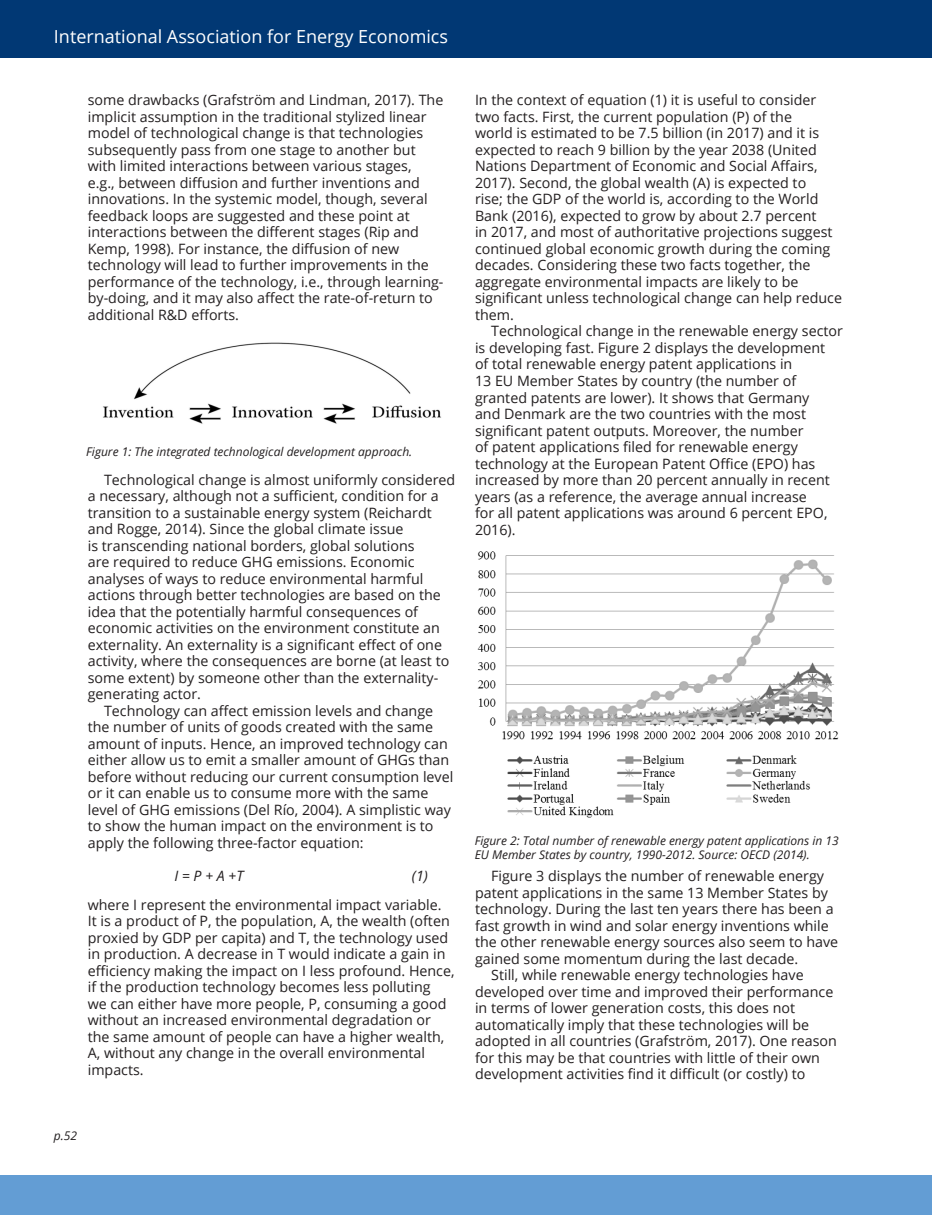
<style>
.page{position:relative;width:932px;height:1215px;background:#fff}
.page>*{position:absolute;margin:0;border:0;box-sizing:border-box;transform-origin:0 0}
.t1{font:18px "Open Sans";color:#fff}
.t2{font:14.25px/16.5px "Open Sans";color:#231f20}
.t3{font:italic 14.25px "Open Sans";color:#231f20}
.t4{font:italic 12px/14.4px "Open Sans";color:#231f20}
</style>
<div class="page">
<div style="left:0;top:1176px;width:918px;height:39px;background:#639dd4"></div>
<div style="left:0;top:1px;width:918px;height:57px;background:#013874"></div>
<div style="left:918px;top:1176px;width:14px;height:39px;background:#639dd4"></div>
<div style="left:918px;top:1px;width:14px;height:57px;background:#013874"></div>
<img style="left:103px;top:342px;width:338px;height:82px">
<img style="left:477px;top:551px;width:362px;height:267px">
<p class="t1" style="left:54px;top:25px;width:396px">International Association for Energy Economics</p>
<p class="t2" style="left:88px;top:92px;width:357px">some drawbacks (Grafström and Lindman, 2017). The implicit assumption in the traditional stylized linear model of technological change is that technologies subsequently pass from one stage to another but with limited interactions between various stages,<br>e.g., between diffusion and further inventions and innovations. In the systemic model, though, several feedback loops are suggested and these point at interactions between the different stages (Rip and Kemp, 1998). For instance, the diffusion of new technology will lead to further improvements in the performance of the technology, i.e., through learning&shy;by-doing, and it may also affect the rate-of-return to additional R&amp;D efforts.</p>
<p class="t4" style="left:86px;top:444px;width:327px">Figure 1: The integrated technological development approach.</p>
<p class="t2" style="left:104px;top:471px;width:353px">Technological change is almost uniformly considered</p>
<p class="t2" style="left:88px;top:488px;width:352px">a necessary, although not a sufficient, condition for a</p>
<p class="t2" style="left:88px;top:504px;width:345px">transition to a sustainable energy system (Reichardt</p>
<p class="t2" style="left:88px;top:521px;width:317px">and Rogge, 2014). Since the global climate issue</p>
<p class="t2" style="left:88px;top:537px;width:328px">is transcending national borders, global solutions</p>
<p class="t2" style="left:88px;top:554px;width:328px">are required to reduce GHG emissions. Economic</p>
<p class="t2" style="left:88px;top:570px;width:337px">analyses of ways to reduce environmental harmful</p>
<p class="t2" style="left:88px;top:587px;width:354px">actions through better technologies are based on the</p>
<p class="t2" style="left:88px;top:603px;width:332px">idea that the potentially harmful consequences of</p>
<p class="t2" style="left:88px;top:620px;width:353px">economic activities on the environment constitute an</p>
<p class="t2" style="left:88px;top:636px;width:356px">externality. An externality is a significant effect of one</p>
<p class="t2" style="left:88px;top:653px;width:363px">activity, where the consequences are borne (at least to</p>
<p class="t2" style="left:88px;top:669px;width:352px">some extent) by someone other than the externality-</p>
<p class="t2" style="left:88px;top:686px;width:115px">generating actor.</p>
<p class="t2" style="left:104px;top:702px;width:331px">Technology can affect emission levels and change</p>
<p class="t2" style="left:88px;top:719px;width:347px">the number of units of goods created with the same</p>
<p class="t2" style="left:88px;top:735px;width:361px">amount of inputs. Hence, an improved technology can</p>
<p class="t2" style="left:88px;top:752px;width:363px">either allow us to emit a smaller amount of GHGs than</p>
<p class="t2" style="left:88px;top:768px;width:367px">before without reducing our current consumption level</p>
<p class="t2" style="left:88px;top:785px;width:342px">or it can enable us to consume more with the same</p>
<p class="t2" style="left:88px;top:801px;width:364px">level of GHG emissions (Del Río, 2004). A simplistic way</p>
<p class="t2" style="left:88px;top:818px;width:347px">to show the human impact on the environment is to</p>
<p class="t2" style="left:88px;top:834px;width:277px">apply the following three-factor equation:</p>
<p class="t3" style="left:174px;top:866px;width:71px">I = P + A +T</p>
<p class="t3" style="left:412px;top:866px;width:17px">(1)</p>
<p class="t2" style="left:88px;top:896px;width:368px">where I represent the environmental impact variable.<br>It is a product of P, the population, A, the wealth (often proxied by GDP per capita) and T, the technology used in production. A decrease in T would indicate a gain in efficiency making the impact on I less profound. Hence, if the production technology becomes less polluting<br>we can either have more people, P, consuming a good without an increased environmental degradation or the same amount of people can have a higher wealth, A, without any change in the overall environmental impacts.</p>
<p class="t4" style="left:54px;top:1128px;width:25px">p.52</p>
<p class="t2" style="left:475px;top:92px;width:368px">In the context of equation (1) it is useful to consider two facts. First, the current population (P) of the<br>world is estimated to be 7.5 billion (in 2017) and it is expected to reach 9 billion by the year 2038 (United Nations Department of Economic and Social Affairs, 2017). Second, the global wealth (A) is expected to<br>rise; the GDP of the world is, according to the World Bank (2016), expected to grow by about 2.7 percent<br>in 2017, and most of authoritative projections suggest continued global economic growth during the coming decades. Considering these two facts together, the aggregate environmental impacts are likely to be significant unless technological change can help reduce them.</p>
<p class="t2" style="left:475px;top:323px;width:369px;text-indent:16px">Technological change in the renewable energy sector is developing fast. Figure 2 displays the development<br>of total renewable energy patent applications in<br>13 EU Member States by country (the number of granted patents are lower). It shows that Germany<br>and Denmark are the two countries with the most significant patent outputs. Moreover, the number<br>of patent applications filed for renewable energy technology at the European Patent Office (EPO) has increased by more than 20 percent annually in recent years (as a reference, the average annual increase<br>for all patent applications was around 6 percent EPO, 2016).</p>
<p class="t4" style="left:474px;top:833px;width:365px">Figure 2: Total number of renewable energy patent applications in 13<br>EU Member States by country, 1990-2012. Source: OECD (2014).</p>
<p class="t2" style="left:491px;top:867px;width:334px">Figure 3 displays the number of renewable energy</p>
<p class="t2" style="left:475px;top:884px;width:354px">patent applications in the same 13 Member States by</p>
<p class="t2" style="left:475px;top:900px;width:360px">technology. During the last ten years there has been a</p>
<p class="t2" style="left:475px;top:917px;width:355px">fast growth in wind and solar energy inventions while</p>
<p class="t2" style="left:475px;top:933px;width:365px">the other renewable energy sources also seem to have</p>
<p class="t2" style="left:475px;top:950px;width:325px">gained some momentum during the last decade.</p>
<p class="t2" style="left:491px;top:966px;width:314px">Still, while renewable energy technologies have</p>
<p class="t2" style="left:475px;top:983px;width:360px">developed over time and improved their performance</p>
<p class="t2" style="left:475px;top:999px;width:321px">in terms of lower generation costs, this does not</p>
<p class="t2" style="left:475px;top:1016px;width:336px">automatically imply that these technologies will be</p>
<p class="t2" style="left:475px;top:1032px;width:363px">adopted in all countries (Grafström, 2017). One reason</p>
<p class="t2" style="left:475px;top:1049px;width:346px">for this may be that countries with little of their own</p>
<p class="t2" style="left:475px;top:1065px;width:332px">development activities find it difficult (or costly) to</p>
</div>
